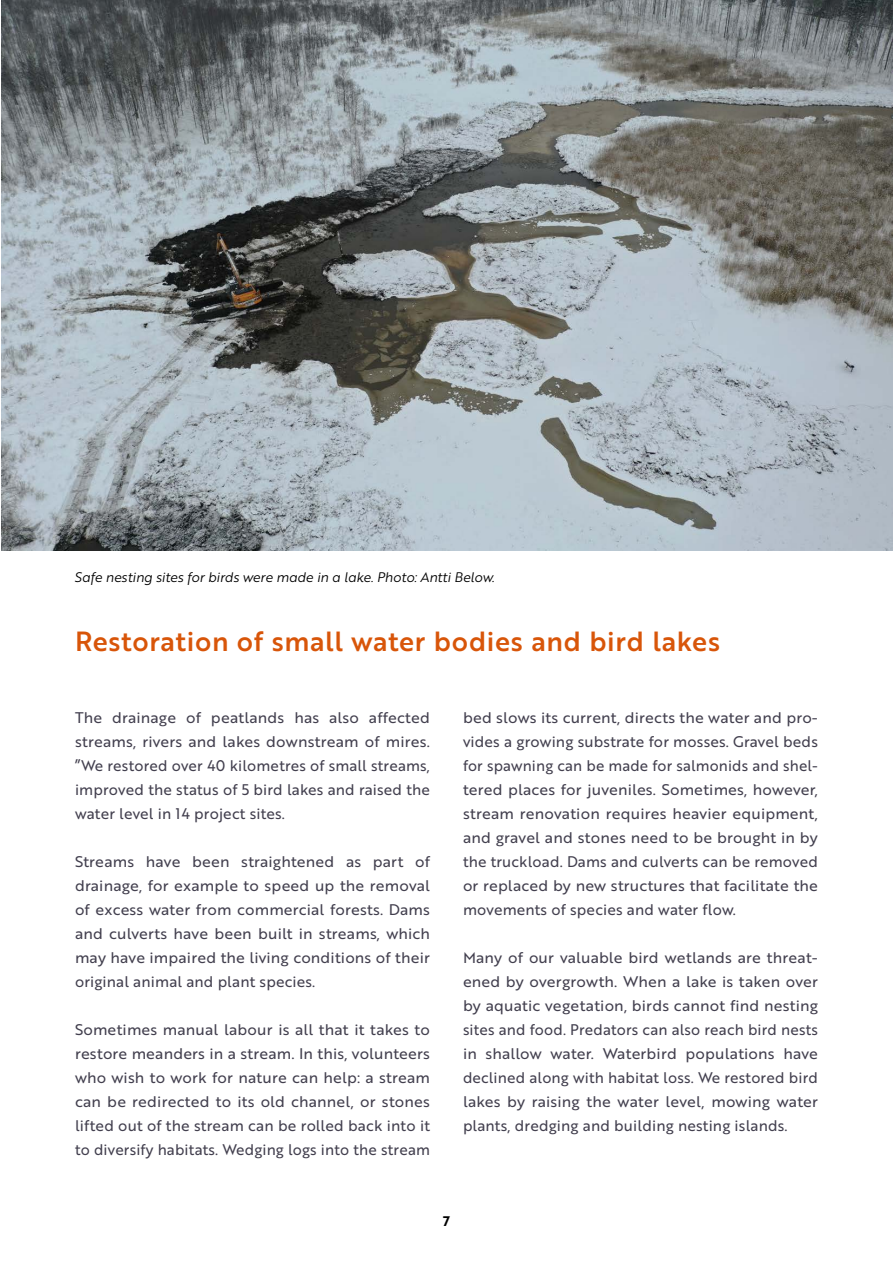
<style>
.page{position:relative;width:893px;height:1263px;background:#fff}
.page>*{position:absolute;margin:0;border:0;box-sizing:border-box;transform-origin:0 0}
.Otsikko_H3{font:27px "Brother 1816 Medium";letter-spacing:.025em;color:#d85509}
.Leipäteksti{font:15px/24px "Brother 1816 Regular";letter-spacing:.01em;color:#423f4e;text-align:justify}
.Kuvateksti{font:13.5px "Brother 1816 Book Italic";letter-spacing:-.01em;color:#000}
.t1{font:13.5px "Brother 1816 Bold";color:#000}
</style>
<div class="page">
<img style="left:1px;top:0;width:892px;height:551px">
<p class="Kuvateksti" style="left:74px;top:567px;width:422px">Safe nesting sites for birds were made in a lake. Photo: Antti Below.</p>
<h3 class="Otsikko_H3" style="left:75px;top:621px;width:646px">Restoration of small water bodies and bird lakes</h3>
<p class="Leipäteksti" style="left:75px;top:705px;width:356px">The drainage of peatlands has also affected streams, rivers and lakes downstream of mires. ”We restored over 40 kilometres of small streams, improved the status of 5 bird lakes and raised the water level in 14 project sites.</p>
<p class="Leipäteksti" style="left:75px;top:849px;width:356px">Streams have been straightened as part of drainage, for example to speed up the removal of excess water from commercial forests. Dams and culverts have been built in streams, which may have impaired the living conditions of their original animal and plant species.</p>
<p class="Leipäteksti" style="left:75px;top:1017px;width:356px">Sometimes manual labour is all that it takes to restore meanders in a stream. In this, volunteers who wish to work for nature can help: a stream can be redirected to its old channel, or stones lifted out of the stream can be rolled back into it to diversify habitats. Wedging logs into the stream</p>
<p class="Leipäteksti" style="left:463px;top:705px;width:356px">bed slows its current, directs the water and pro&shy;vides a growing substrate for mosses. Gravel beds for spawning can be made for salmonids and shel&shy;tered places for juveniles. Sometimes, however, stream renovation requires heavier equipment, and gravel and stones need to be brought in by the truckload. Dams and culverts can be removed or replaced by new structures that facilitate the movements of species and water flow.</p>
<p class="Leipäteksti" style="left:463px;top:945px;width:357px">Many of our valuable bird wetlands are threat&shy;ened by overgrowth. When a lake is taken over by aquatic vegetation, birds cannot find nesting sites and food. Predators can also reach bird nests in shallow water. Waterbird populations have declined along with habitat loss. We restored bird lakes by raising the water level, mowing water plants, dredging and building nesting islands.</p>
<p class="t1" style="left:443px;top:1211px;width:8px">7</p>
</div>
